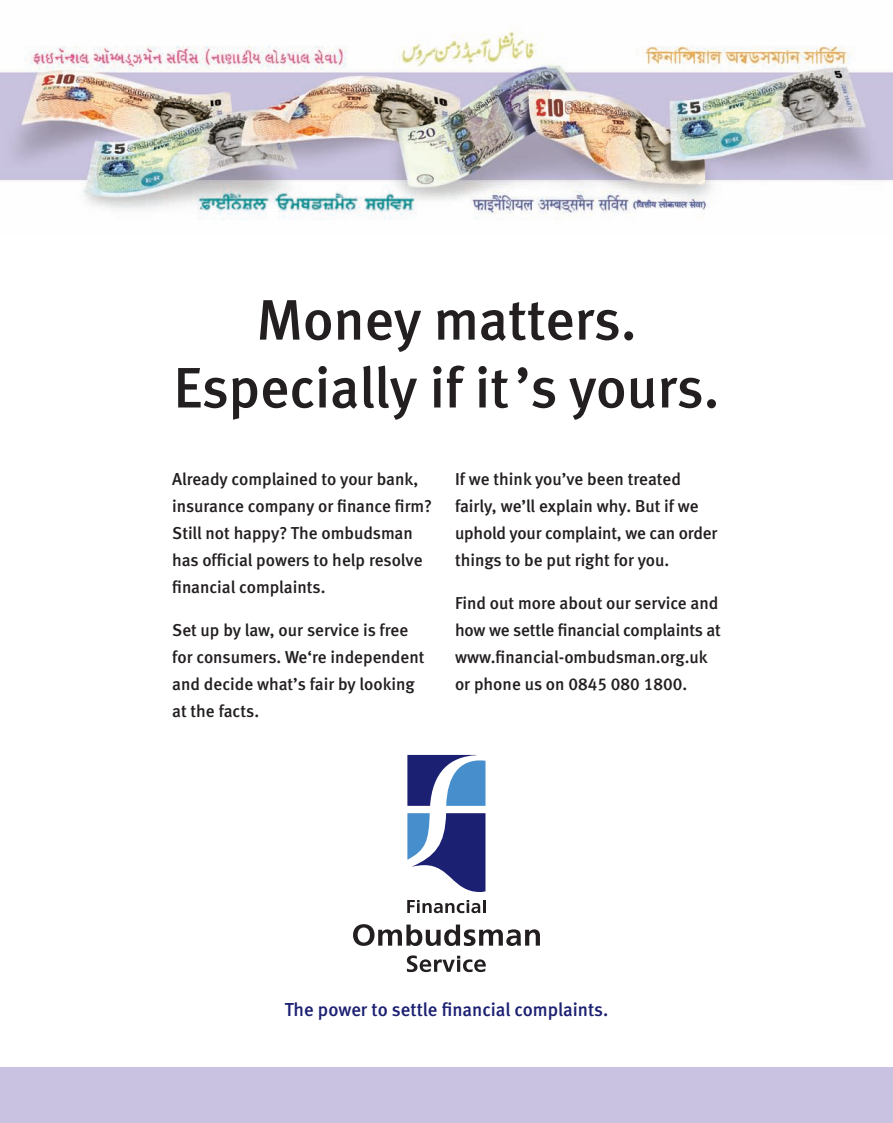
<style>
.page{position:relative;width:893px;height:1123px;background:#fff}
.page>*{position:absolute;margin:0;border:0;box-sizing:border-box;transform-origin:0 0}
.t1{font:57px/67.8px "Meta Medium LF";color:#231f20;text-align:center}
.t2{font:18.75px "Meta Medium LF";color:#1c2072}
.t3{font:17.25px/27px "Meta Medium LF";color:#231f20}
</style>
<div class="page">
<div style="left:0;top:1067px;width:893px;height:56px;background:#c9c2e0"></div>
<svg style="left:407px;top:813px;width:78px;height:79px"></svg>
<svg style="left:407px;top:755px;width:78px;height:51px"></svg>
<svg style="left:407px;top:900px;width:78px;height:13px"></svg>
<svg style="left:353px;top:924px;width:187px;height:22px"></svg>
<svg style="left:407px;top:955px;width:79px;height:17px"></svg>
<img style="left:0;top:31px;width:893px;height:189px">
<h1 class="t1" style="left:174px;top:291px;width:547px">Money matters.<br>Especially if it’s yours.</h1>
<p class="t3" style="left:172px;top:466px;width:262px">Already complained to your bank, insurance company or finance firm?<br>Still not happy? The ombudsman has official powers to help resolve financial complaints.</p>
<p class="t3" style="left:172px;top:618px;width:254px">Set up by law, our service is free for consumers. We‘re independent and decide what’s fair by looking at the facts.</p>
<p class="t3" style="left:455px;top:466px;width:264px">If we think you’ve been treated fairly, we’ll explain why. But if we uphold your complaint, we can order things to be put right for you.</p>
<p class="t3" style="left:455px;top:591px;width:267px">Find out more about our service and how we settle financial complaints at www.financial-ombudsman.org.uk or phone us on 0845 080 1800.</p>
<p class="t2" style="left:285px;top:1003px;width:325px">The power to settle financial complaints.</p>
</div>
